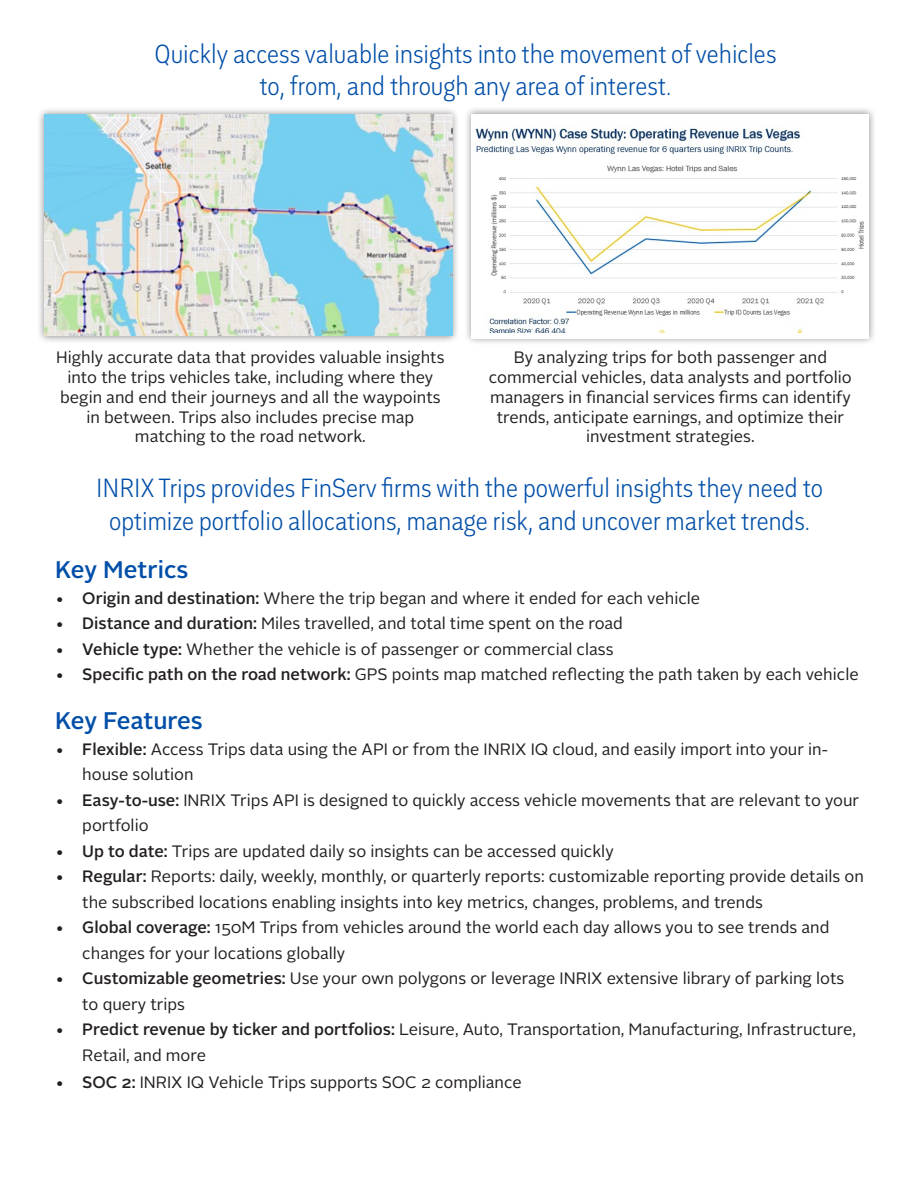
<style>
.page{position:relative;width:918px;height:1188px;background:#fff}
.page>*{position:absolute;margin:0;border:0;box-sizing:border-box;transform-origin:0 0}
.t1{font:300 condensed 27px/32.4px "Trilogy Sans";color:#004ea8;text-align:center}
.t2{font:500 24px "Alright Sans";color:#004ea8}
.t3{font:16.5px/19.8px "Alright Sans";color:#231f20}
.s1{font-weight:500}
</style>
<div class="page">
<div style="left:464px;top:106px;width:413px;height:240px;background:#231f20;opacity:.5"></div>
<div style="left:471px;top:114px;width:398px;height:224px;background:#fff"></div>
<div style="left:37px;top:106px;width:423px;height:238px;background:#231f20;opacity:.5"></div>
<img style="left:44px;top:114px;width:408px;height:222px">
<img style="left:475px;top:128px;width:389px;height:205px">
<p class="t1" style="left:154px;top:37px;width:624px">Quickly access valuable insights into the movement of vehicles to, from, and through any area of interest.</p>
<p class="t3" style="left:56px;top:348px;width:390px;text-align:center">Highly accurate data that provides valuable insights into the trips vehicles take, including where they begin and end their journeys and all the waypoints in between. Trips also includes precise map matching to the road network.</p>
<p class="t3" style="left:489px;top:348px;width:364px;text-align:center">By analyzing trips for both passenger and commercial vehicles, data analysts and portfolio managers in financial services firms can identify trends, anticipate earnings, and optimize their investment strategies.</p>
<p class="t1" style="left:96px;top:472px;width:728px">INRIX Trips provides FinServ firms with the powerful insights they need to optimize portfolio allocations, manage risk, and uncover market trends.</p>
<p class="t2" style="left:55px;top:553px;width:135px">Key Metrics</p>
<p class="t3" style="left:55px;top:589px;width:646px"><span class="s1">• Origin and destination:</span> Where the trip began and where it ended for each vehicle</p>
<p class="t3" style="left:55px;top:614px;width:569px"><span class="s1">• Distance and duration:</span> Miles travelled, and total time spent on the road</p>
<p class="t3" style="left:55px;top:640px;width:560px"><span class="s1">• Vehicle type:</span> Whether the vehicle is of passenger or commercial class</p>
<p class="t3" style="left:55px;top:665px;width:805px"><span class="s1">• Specific path on the road network:</span> GPS points map matched reflecting the path taken by each vehicle</p>
<p class="t2" style="left:55px;top:704px;width:149px">Key Features</p>
<p class="t3" style="left:82px;top:736px;width:747px;line-height:25.5px;text-indent:-27px"><span class="s1">• Flexible:</span> Access Trips data using the API or from the INRIX IQ cloud, and easily import into your in&shy;house solution</p>
<p class="t3" style="left:82px;top:787px;width:778px;line-height:25.5px;text-indent:-27px"><span class="s1">• Easy-to-use:</span> INRIX Trips API is designed to quickly access vehicle movements that are relevant to your portfolio</p>
<p class="t3" style="left:55px;top:841px;width:560px"><span class="s1">• Up to date:</span> Trips are updated daily so insights can be accessed quickly</p>
<p class="t3" style="left:82px;top:864px;width:783px;line-height:25.5px;text-indent:-27px"><span class="s1">• Regular:</span> Reports: daily, weekly, monthly, or quarterly reports: customizable reporting provide details on the subscribed locations enabling insights into key metrics, changes, problems, and trends</p>
<p class="t3" style="left:82px;top:915px;width:749px;line-height:25.5px;text-indent:-27px"><span class="s1">• Global coverage:</span> 150M Trips from vehicles around the world each day allows you to see trends and changes for your locations globally</p>
<p class="t3" style="left:82px;top:966px;width:764px;line-height:25.5px;text-indent:-27px"><span class="s1">• Customizable geometries:</span> Use your own polygons or leverage INRIX extensive library of parking lots to query trips</p>
<p class="t3" style="left:82px;top:1017px;width:775px;line-height:25.5px;text-indent:-27px"><span class="s1">• Predict revenue by ticker and portfolios:</span> Leisure, Auto, Transportation, Manufacturing, Infrastructure,<br>Retail, and more</p>
<p class="t3" style="left:55px;top:1072px;width:468px"><span class="s1">• SOC 2:</span> INRIX IQ Vehicle Trips supports SOC 2 compliance</p>
</div>
